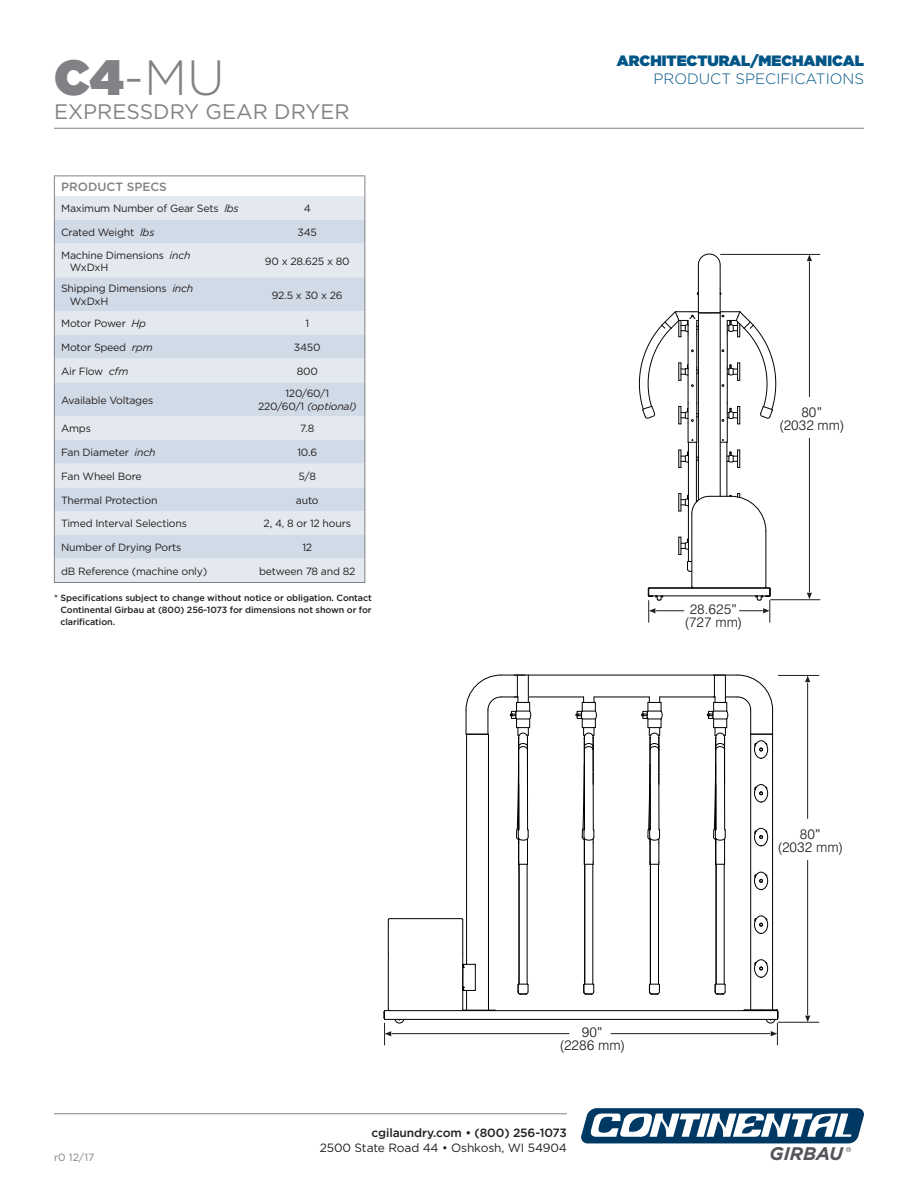
<style>
.page{position:relative;width:918px;height:1188px;background:#fff}
.page>*{position:absolute;margin:0;border:0;box-sizing:border-box;transform-origin:0 0}
.t1{font:300 49.5px "Gotham";color:#808285}
.t2{font:21px "Gotham";color:#808285}
.t3{font:italic 700 18.3px "Gotham";color:#54555a}
.t4{font:900 15px/18px "Gotham";color:#005587;text-align:right}
.t5{font:300 13.65px/13.6px "AT Triumvirate";color:#231f20;text-align:center}
.t6{font:300 13.5px/13.5px "AT Triumvirate";color:#211e1e;text-align:center}
.t7{font:500 13.5px "Gotham";color:#808285}
.t8{font:12px "Gotham";letter-spacing:-.01em;color:#231f20}
.t9{font:500 12px "Gotham";letter-spacing:-.01em;color:#231f20}
.t10{font:500 12px "Gotham";color:#808285}
.t11{font:10.5px/12.8px "Gotham";letter-spacing:-.02em;color:#231f20}
.t12{font:10.5px "Gotham";color:#808285}
.t13{font:500 9px/12px "Gotham";letter-spacing:-.01em;color:#231f20;text-align:justify}
.s1{font-weight:900}
.s2{font-style:italic}
.s3{font-weight:300}
</style>
<div class="page">
<hr style="left:54px;top:128px;width:810px;height:1px;background:#808285">
<hr style="left:54px;top:1113px;width:513px;height:1px;background:#808285">
<svg style="left:581px;top:1108px;width:283px;height:44px"></svg>
<div style="left:55px;top:244px;width:309px;height:338px;background:#e4e9f0"></div>
<svg style="left:55px;top:277px;width:309px;height:282px;background:#d9e0ea"></svg>
<hr style="left:364px;top:244px;width:1px;height:33px;background:#808285">
<hr style="left:364px;top:277px;width:1px;height:34px;background:#808285">
<svg style="left:364px;top:311px;width:1px;height:71px"></svg>
<hr style="left:54px;top:382px;width:1px;height:34px;background:#808285">
<hr style="left:364px;top:382px;width:1px;height:34px;background:#808285">
<hr style="left:54px;top:244px;width:1px;height:33px;background:#808285">
<hr style="left:54px;top:277px;width:1px;height:34px;background:#808285">
<svg style="left:54px;top:311px;width:1px;height:71px"></svg>
<svg style="left:54px;top:176px;width:311px;height:68px"></svg>
<svg style="left:54px;top:416px;width:1px;height:166px"></svg>
<svg style="left:364px;top:416px;width:1px;height:166px"></svg>
<hr style="left:54px;top:582px;width:196px;height:1px;background:#808285">
<hr style="left:250px;top:582px;width:115px;height:1px;background:#808285">
<hr style="left:392px;top:1033px;width:177px;height:1px;background:#231f20">
<hr style="left:611px;top:1033px;width:159px;height:1px;background:#231f20">
<svg style="left:805px;top:676px;width:5px;height:6px"></svg>
<svg style="left:805px;top:1016px;width:5px;height:6px"></svg>
<hr style="left:778px;top:1022px;width:41px;height:1px;background:#231f20">
<hr style="left:807px;top:860px;width:1px;height:155px;background:#231f20">
<hr style="left:807px;top:683px;width:1px;height:136px;background:#231f20">
<hr style="left:778px;top:675px;width:41px;height:1px;background:#231f20">
<hr style="left:384px;top:1019px;width:394px;height:1px;background:#000">
<hr style="left:384px;top:1010px;width:394px;height:1px;background:#000">
<svg style="left:754px;top:961px;width:14px;height:9px"></svg>
<div style="left:754px;top:959px;width:14px;height:19px;border:1px solid #000;border-radius:50%"></div>
<svg style="left:754px;top:917px;width:14px;height:10px"></svg>
<div style="left:754px;top:915px;width:14px;height:19px;border:1px solid #000;border-radius:50%"></div>
<svg style="left:754px;top:874px;width:14px;height:9px"></svg>
<div style="left:754px;top:872px;width:14px;height:18px;border:1px solid #000;border-radius:50%"></div>
<hr style="left:488px;top:734px;width:1px;height:276px;background:#000">
<hr style="left:466px;top:734px;width:1px;height:230px;background:#000">
<svg style="left:383px;top:1009px;width:22px;height:36px"></svg>
<hr style="left:388px;top:954px;width:1px;height:56px;background:#000">
<hr style="left:388px;top:920px;width:1px;height:34px;background:#000">
<svg style="left:461px;top:963px;width:15px;height:49px"></svg>
<hr style="left:462px;top:954px;width:1px;height:56px;background:#000">
<hr style="left:462px;top:920px;width:1px;height:34px;background:#000">
<hr style="left:389px;top:918px;width:73px;height:1px;background:#000">
<svg style="left:744px;top:1011px;width:35px;height:34px"></svg>
<hr style="left:750px;top:734px;width:1px;height:276px;background:#000">
<hr style="left:772px;top:734px;width:1px;height:276px;background:#000">
<hr style="left:660px;top:696px;width:55px;height:1px;background:#000">
<hr style="left:594px;top:696px;width:55px;height:1px;background:#000">
<hr style="left:528px;top:696px;width:56px;height:1px;background:#000">
<hr style="left:514px;top:675px;width:210px;height:1px;background:#000">
<hr style="left:724px;top:864px;width:1px;height:120px;background:#000">
<hr style="left:716px;top:864px;width:1px;height:120px;background:#000">
<hr style="left:658px;top:864px;width:1px;height:120px;background:#000">
<hr style="left:650px;top:864px;width:1px;height:120px;background:#000">
<hr style="left:592px;top:864px;width:1px;height:120px;background:#000">
<hr style="left:584px;top:864px;width:1px;height:120px;background:#000">
<hr style="left:527px;top:864px;width:1px;height:120px;background:#000">
<hr style="left:519px;top:864px;width:1px;height:120px;background:#000">
<hr style="left:518px;top:864px;width:1px;height:120px;background:#000">
<svg style="left:714px;top:983px;width:12px;height:12px"></svg>
<svg style="left:648px;top:983px;width:12px;height:12px"></svg>
<svg style="left:583px;top:983px;width:12px;height:12px"></svg>
<svg style="left:517px;top:983px;width:12px;height:12px"></svg>
<svg style="left:706px;top:674px;width:68px;height:191px"></svg>
<svg style="left:641px;top:697px;width:22px;height:168px"></svg>
<svg style="left:575px;top:697px;width:22px;height:168px"></svg>
<svg style="left:465px;top:674px;width:66px;height:191px"></svg>
<svg style="left:807px;top:255px;width:5px;height:6px"></svg>
<svg style="left:807px;top:593px;width:5px;height:6px"></svg>
<hr style="left:809px;top:438px;width:1px;height:154px;background:#211e1e">
<hr style="left:809px;top:262px;width:1px;height:135px;background:#211e1e">
<hr style="left:720px;top:254px;width:100px;height:1px;background:#211e1e">
<hr style="left:770px;top:599px;width:50px;height:1px;background:#211e1e">
<hr style="left:649px;top:588px;width:120px;height:1px;background:#040503">
<hr style="left:649px;top:587px;width:120px;height:1px;background:#040503">
<hr style="left:649px;top:595px;width:121px;height:1px;background:#040503">
<svg style="left:647px;top:587px;width:37px;height:36px"></svg>
<svg style="left:727px;top:450px;width:13px;height:18px"></svg>
<hr style="left:720px;top:313px;width:1px;height:183px;background:#040503">
<hr style="left:698px;top:313px;width:1px;height:187px;background:#040503">
<hr style="left:691px;top:514px;width:1px;height:73px;background:#040503">
<hr style="left:765px;top:531px;width:1px;height:56px;background:#040503">
<svg style="left:739px;top:586px;width:32px;height:37px"></svg>
<svg style="left:678px;top:450px;width:10px;height:18px"></svg>
<svg style="left:678px;top:493px;width:89px;height:62px"></svg>
<hr style="left:726px;top:442px;width:1px;height:54px;background:#040503">
<hr style="left:696px;top:442px;width:1px;height:60px;background:#040503">
<hr style="left:688px;top:442px;width:1px;height:120px;background:#040503">
<svg style="left:689px;top:439px;width:7px;height:4px"></svg>
<hr style="left:696px;top:404px;width:1px;height:38px;background:#040503">
<hr style="left:688px;top:404px;width:1px;height:38px;background:#040503">
<svg style="left:720px;top:439px;width:7px;height:4px"></svg>
<hr style="left:727px;top:404px;width:1px;height:38px;background:#040503">
<svg style="left:687px;top:561px;width:5px;height:11px"></svg>
<svg style="left:638px;top:253px;width:139px;height:171px"></svg>
<p class="t1" style="left:54px;top:51px;width:172px"><span class="s1">C4</span>-MU</p>
<p class="t2" style="left:54px;top:100px;width:297px">EXPRESSDRY GEAR DRYER</p>
<p class="t10" style="left:61px;top:180px;width:107px">PRODUCT SPECS</p>
<p class="t11" style="left:61px;top:202px;width:179px">Maximum Number of Gear Sets <span class="s2">lbs</span></p>
<p class="t11" style="left:304px;top:202px;width:9px">4</p>
<p class="t11" style="left:61px;top:226px;width:95px">Crated Weight <span class="s2">lbs</span></p>
<p class="t11" style="left:298px;top:226px;width:21px">345</p>
<p class="t11" style="left:70px;top:248px;width:122px;text-indent:-9px">Machine Dimensions <span class="s2">inch<br></span>WxDxH</p>
<p class="t11" style="left:265px;top:255px;width:86px">90 x 28.625 x 80</p>
<p class="t11" style="left:70px;top:282px;width:125px;text-indent:-9px">Shipping Dimensions <span class="s2">inch<br></span>WxDxH</p>
<p class="t11" style="left:272px;top:288px;width:72px">92.5 x 30 x 26</p>
<p class="t11" style="left:61px;top:317px;width:87px">Motor Power <span class="s2">Hp</span></p>
<p class="t11" style="left:305px;top:317px;width:5px">1</p>
<p class="t11" style="left:61px;top:341px;width:93px">Motor Speed <span class="s2">rpm</span></p>
<p class="t11" style="left:294px;top:341px;width:28px">3450</p>
<p class="t11" style="left:61px;top:365px;width:69px">Air Flow <span class="s2">cfm</span></p>
<p class="t11" style="left:297px;top:365px;width:23px">800</p>
<p class="t11" style="left:61px;top:393px;width:94px">Available Voltages</p>
<p class="t11" style="left:258px;top:387px;width:100px;text-align:center">120/60/1<br>220/60/1 <span class="s2">(optional)</span></p>
<p class="t11" style="left:61px;top:422px;width:31px">Amps</p>
<p class="t11" style="left:300px;top:422px;width:15px">7.8</p>
<p class="t11" style="left:61px;top:446px;width:96px">Fan Diameter <span class="s2">inch</span></p>
<p class="t11" style="left:297px;top:446px;width:21px">10.6</p>
<p class="t11" style="left:61px;top:470px;width:82px">Fan Wheel Bore</p>
<p class="t11" style="left:299px;top:470px;width:19px">5/8</p>
<p class="t11" style="left:61px;top:493px;width:98px">Thermal Protection</p>
<p class="t11" style="left:296px;top:493px;width:24px">auto</p>
<p class="t11" style="left:61px;top:517px;width:127px">Timed Interval Selections</p>
<p class="t11" style="left:264px;top:517px;width:89px">2, 4, 8 or 12 hours</p>
<p class="t11" style="left:61px;top:541px;width:122px">Number of Drying Ports</p>
<p class="t11" style="left:302px;top:541px;width:11px">12</p>
<p class="t11" style="left:61px;top:565px;width:148px">dB Reference (machine only)</p>
<p class="t11" style="left:259px;top:565px;width:98px">between 78 and 82</p>
<p class="t7" style="left:54px;top:182px;width:121px">PRODUCT SPECS</p>
<p class="t13" style="left:60px;top:592px;width:313px;text-indent:-6px">* Specifications subject to change without notice or obligation. Contact Continental Girbau at (800) 256-1073 for dimensions not shown or for clarification.</p>
<p class="t4" style="left:617px;top:52px;width:249px">ARCHITECTURAL/MECHANICAL<br><span class="s3">PRODUCT SPECIFICATIONS</span></p>
<p class="t6" style="left:780px;top:405px;width:66px">80"<br>(2032 mm)</p>
<p class="t6" style="left:685px;top:602px;width:58px">28.625" (727 mm)</p>
<p class="t5" style="left:560px;top:1025px;width:66px">90"<br>(2286 mm)</p>
<p class="t5" style="left:778px;top:827px;width:66px">80"<br>(2032 mm)</p>
<p class="t12" style="left:54px;top:1151px;width:42px">r0 12/17</p>
<p class="t9" style="left:372px;top:1126px;width:197px">cgilaundry.com • (800) 256-1073</p>
<p class="t8" style="left:320px;top:1141px;width:249px">2500 State Road 44 • Oshkosh, WI 54904</p>
<p class="t3" style="left:769px;top:1143px;width:75px">GIRBAU</p>
</div>
